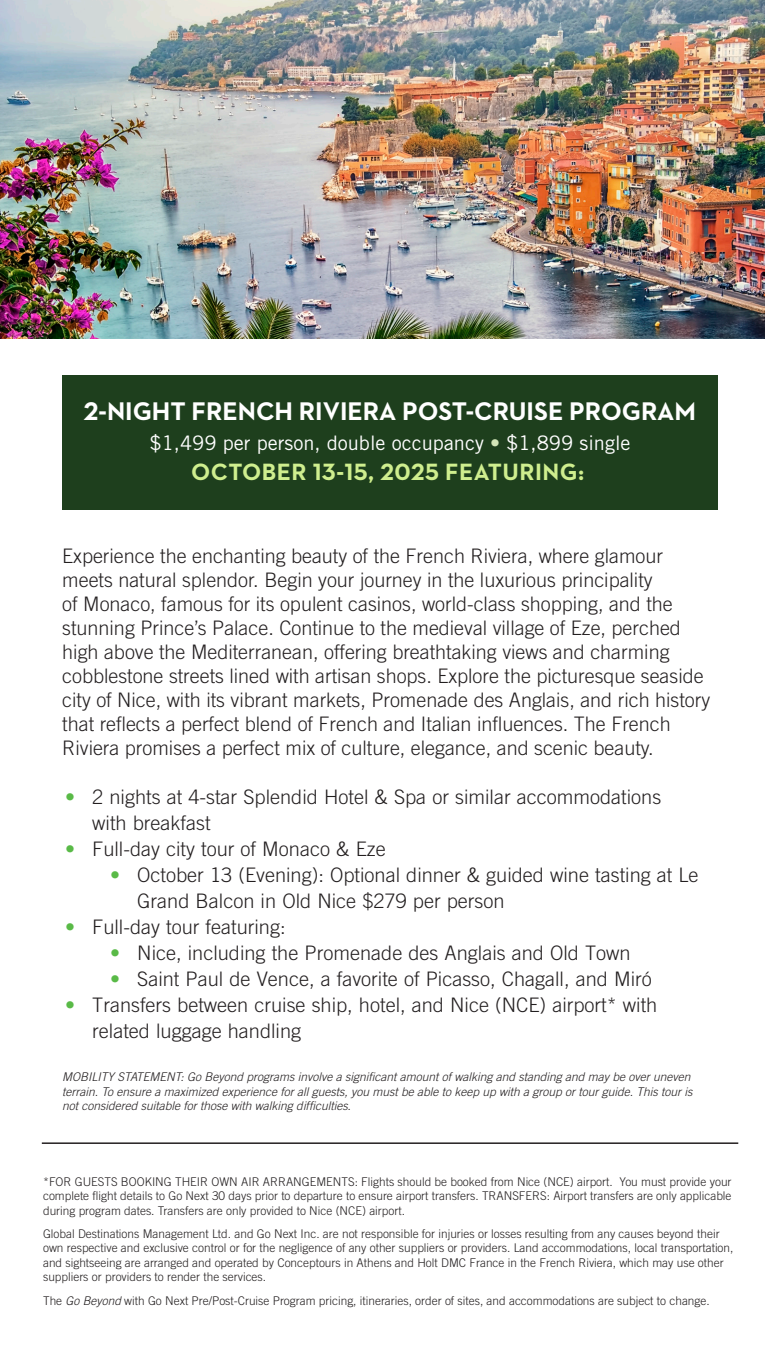
<style>
.page{position:relative;width:765px;height:1368px;background:#fff}
.page>*{position:absolute;margin:0;border:0;box-sizing:border-box;transform-origin:0 0}
.t1{font:700 26px "Neutraface 2 Text";color:#fff}
.t2{font:700 24px "Neutraface 2 Text";letter-spacing:.02em;color:#cfee8e}
.t3{font:300 20px/24px "Trade Gothic LT Std";color:#231f20}
.t4{font:20px "Trade Gothic LT Std";color:#fff}
.t5{font:300 12px/14.4px "Trade Gothic LT Std";color:#231f20;text-align:justify}
.t6{font:italic 300 12px/14.4px "Trade Gothic LT Std";color:#231f20}
.s1{color:#d3e6b8}
.s2{color:#59ba47}
.s3{font-style:italic}
</style>
<div class="page">
<hr style="left:42px;top:1142px;width:696px;height:2px;background:#231f20">
<img style="left:0;top:0;width:765px;height:339px">
<div style="left:62px;top:375px;width:656px;height:135px;background:#1e3f1d"></div>
<p class="t1" style="left:84px;top:394px;width:614px">2-NIGHT FRENCH RIVIERA POST-CRUISE PROGRAM</p>
<p class="t4" style="left:150px;top:431px;width:483px">$1,499 per person, double occupancy <span class="s1">•</span> $1,899 single</p>
<p class="t2" style="left:191px;top:457px;width:395px">OCTOBER 13-15, 2025 FEATURING:</p>
<p class="t3" style="left:62px;top:544px;width:649px">Experience the enchanting beauty of the French Riviera, where glamour meets natural splendor. Begin your journey in the luxurious principality<br>of Monaco, famous for its opulent casinos, world-class shopping, and the stunning Prince’s Palace. Continue to the medieval village of Eze, perched high above the Mediterranean, offering breathtaking views and charming cobblestone streets lined with artisan shops. Explore the picturesque seaside city of Nice, with its vibrant markets, Promenade des Anglais, and rich history that reflects a perfect blend of French and Italian influences. The French Riviera promises a perfect mix of culture, elegance, and scenic beauty.</p>
<p class="t3" style="left:92px;top:784px;width:571px;line-height:26px;text-indent:-27px"><span class="s2">•</span> 2 nights at 4-star Splendid Hotel &amp; Spa or similar accommodations with breakfast</p>
<p class="t3" style="left:65px;top:837px;width:322px"><span class="s2">•</span> Full-day city tour of Monaco &amp; Eze</p>
<p class="t3" style="left:137px;top:862px;width:563px;line-height:26px;text-indent:-27px"><span class="s2">•</span> October 13 (Evening): Optional dinner &amp; guided wine tasting at Le<br>Grand Balcon in Old Nice $279 per person</p>
<p class="t3" style="left:65px;top:915px;width:222px"><span class="s2">•</span> Full-day tour featuring:</p>
<p class="t3" style="left:110px;top:941px;width:522px"><span class="s2">•</span> Nice, including the Promenade des Anglais and Old Town</p>
<p class="t3" style="left:110px;top:967px;width:543px"><span class="s2">•</span> Saint Paul de Vence, a favorite of Picasso, Chagall, and Miró</p>
<p class="t3" style="left:92px;top:992px;width:567px;line-height:26px;text-indent:-27px"><span class="s2">•</span> Transfers between cruise ship, hotel, and Nice (NCE) airport* with related luggage handling</p>
<p class="t6" style="left:62px;top:1070px;width:632px">MOBILITY STATEMENT: Go Beyond programs involve a significant amount of walking and standing and may be over uneven terrain. To ensure a maximized experience for all guests, you must be able to keep up with a group or tour guide. This tour is not considered suitable for those with walking difficulties.</p>
<p class="t5" style="left:43px;top:1174px;width:690px">*FOR GUESTS BOOKING THEIR OWN AIR ARRANGEMENTS: Flights should be booked from Nice (NCE) airport. You must provide your complete flight details to Go Next 30 days prior to departure to ensure airport transfers. TRANSFERS: Airport transfers are only applicable during program dates. Transfers are only provided to Nice (NCE) airport.</p>
<p class="t5" style="left:43px;top:1226px;width:692px;text-align:left">Global Destinations Management Ltd. and Go Next Inc. are not responsible for injuries or losses resulting from any causes beyond their own respective and exclusive control or for the negligence of any other suppliers or providers. Land accommodations, local transportation, and sightseeing are arranged and operated by Conceptours in Athens and Holt DMC France in the French Riviera, which may use other suppliers or providers to render the services.</p>
<p class="t5" style="left:43px;top:1293px;width:668px">The <span class="s3">Go Beyond</span> with Go Next Pre/Post-Cruise Program pricing, itineraries, order of sites, and accommodations are subject to change.</p>
</div>
